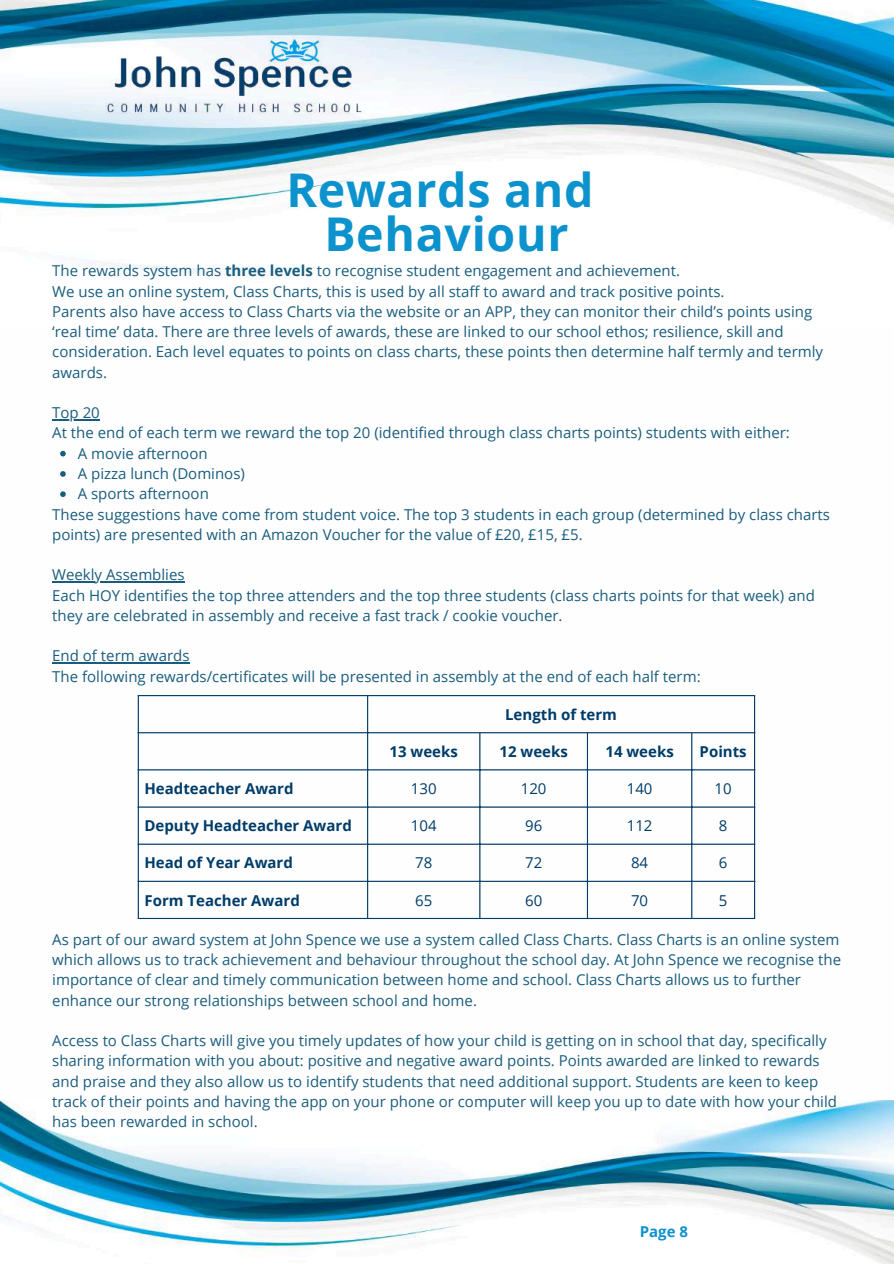
<style>
.page{position:relative;width:894px;height:1264px;background:#fff}
.page>*{position:absolute;margin:0;border:0;box-sizing:border-box;transform-origin:0 0}
.t1{font:700 46.5px/43.8px "Open Sans";letter-spacing:.015em;color:#0c93ce;text-align:center}
.t2{font:15px/20.2px "Open Sans";color:#195d7e}
.t3{font:700 15px "Open Sans";color:#003c69}
.t4{font:15px "Open Sans";color:#003c69}
.t5{font:700 15px "Open Sans";color:#0c93ce}
.s1{font-weight:700}
</style>
<div class="page">
<img style="left:0;top:1100px;width:893px;height:163px">
<img style="left:0;top:0;width:893px;height:274px">
<img style="left:94px;top:24px;width:280px;height:103px">
<hr style="left:52px;top:419px;width:48px;height:1px;background:#195d7e">
<svg style="left:60px;top:451px;width:6px;height:5px"></svg>
<svg style="left:60px;top:471px;width:6px;height:6px"></svg>
<svg style="left:60px;top:491px;width:6px;height:6px"></svg>
<hr style="left:52px;top:581px;width:133px;height:1px;background:#195d7e">
<hr style="left:52px;top:662px;width:137px;height:1px;background:#195d7e">
<hr style="left:138px;top:696px;width:1px;height:221px;background:#003c69">
<hr style="left:367px;top:696px;width:1px;height:221px;background:#003c69">
<hr style="left:479px;top:733px;width:1px;height:184px;background:#003c69">
<hr style="left:586px;top:733px;width:2px;height:184px;background:#003c69">
<hr style="left:691px;top:733px;width:1px;height:184px;background:#003c69">
<hr style="left:753px;top:696px;width:2px;height:221px;background:#003c69">
<hr style="left:138px;top:695px;width:617px;height:1px;background:#003c69">
<hr style="left:138px;top:732px;width:617px;height:1px;background:#003c69">
<hr style="left:138px;top:769px;width:617px;height:1px;background:#003c69">
<hr style="left:138px;top:806px;width:617px;height:1px;background:#003c69">
<hr style="left:138px;top:843px;width:617px;height:1px;background:#003c69">
<hr style="left:138px;top:880px;width:617px;height:1px;background:#003c69">
<hr style="left:138px;top:917px;width:617px;height:2px;background:#003c69">
<h1 class="t1" style="left:286px;top:167px;width:308px">Rewards and<br>Behaviour</h1>
<p class="t2" style="left:52px;top:260px;width:772px">The rewards system has <span class="s1">three levels</span> to recognise student engagement and achievement.<br>We use an online system, Class Charts, this is used by all staff to award and track positive points.<br>Parents also have access to Class Charts via the website or an APP, they can monitor their child’s points using ‘real time’ data. There are three levels of awards, these are linked to our school ethos; resilience, skill and consideration. Each level equates to points on class charts, these points then determine half termly and termly awards.</p>
<p class="t2" style="left:52px;top:402px;width:49px">Top 20</p>
<p class="t2" style="left:52px;top:422px;width:739px">At the end of each term we reward the top 20 (identified through class charts points) students with either:</p>
<p class="t2" style="left:78px;top:443px;width:131px">A movie afternoon</p>
<p class="t2" style="left:78px;top:463px;width:169px">A pizza lunch (Dominos)</p>
<p class="t2" style="left:78px;top:483px;width:132px">A sports afternoon</p>
<p class="t2" style="left:52px;top:503px;width:779px">These suggestions have come from student voice. The top 3 students in each group (determined by class charts</p>
<p class="t2" style="left:52px;top:524px;width:532px">points) are presented with an Amazon Voucher for the value of £20, £15, £5.</p>
<p class="t2" style="left:52px;top:564px;width:764px">Weekly Assemblies<br>Each HOY identifies the top three attenders and the top three students (class charts points for that week) and they are celebrated in assembly and receive a fast track / cookie voucher.</p>
<p class="t2" style="left:52px;top:645px;width:649px">End of term awards<br>The following rewards/certificates will be presented in assembly at the end of each half term:</p>
<p class="t3" style="left:505px;top:703px;width:113px">Length of term</p>
<p class="t3" style="left:389px;top:741px;width:70px">13 weeks</p>
<p class="t3" style="left:499px;top:741px;width:70px">12 weeks</p>
<p class="t3" style="left:605px;top:741px;width:70px">14 weeks</p>
<p class="t3" style="left:699px;top:741px;width:49px">Points</p>
<p class="t3" style="left:144px;top:778px;width:150px">Headteacher Award</p>
<p class="t4" style="left:411px;top:778px;width:27px">130</p>
<p class="t4" style="left:520px;top:778px;width:27px">120</p>
<p class="t4" style="left:626px;top:778px;width:27px">140</p>
<p class="t4" style="left:714px;top:778px;width:19px">10</p>
<p class="t3" style="left:144px;top:815px;width:209px">Deputy Headteacher Award</p>
<p class="t4" style="left:411px;top:815px;width:27px">104</p>
<p class="t4" style="left:525px;top:815px;width:19px">96</p>
<p class="t4" style="left:626px;top:815px;width:27px">112</p>
<p class="t4" style="left:718px;top:815px;width:10px">8</p>
<p class="t3" style="left:144px;top:852px;width:150px">Head of Year Award</p>
<p class="t4" style="left:415px;top:852px;width:19px">78</p>
<p class="t4" style="left:525px;top:852px;width:19px">72</p>
<p class="t4" style="left:631px;top:852px;width:19px">84</p>
<p class="t4" style="left:718px;top:852px;width:10px">6</p>
<p class="t3" style="left:144px;top:889px;width:157px">Form Teacher Award</p>
<p class="t4" style="left:415px;top:889px;width:19px">65</p>
<p class="t4" style="left:525px;top:889px;width:19px">60</p>
<p class="t4" style="left:631px;top:889px;width:19px">70</p>
<p class="t4" style="left:718px;top:889px;width:10px">5</p>
<p class="t2" style="left:52px;top:929px;width:790px">As part of our award system at John Spence we use a system called Class Charts. Class Charts is an online system which allows us to track achievement and behaviour throughout the school day. At John Spence we recognise the importance of clear and timely communication between home and school. Class Charts allows us to further enhance our strong relationships between school and home.</p>
<p class="t2" style="left:52px;top:1030px;width:786px">Access to Class Charts will give you timely updates of how your child is getting on in school that day, specifically sharing information with you about: positive and negative award points. Points awarded are linked to rewards and praise and they also allow us to identify students that need additional support. Students are keen to keep track of their points and having the app on your phone or computer will keep you up to date with how your child has been rewarded in school.</p>
<p class="t5" style="left:639px;top:1220px;width:50px">Page 8</p>
</div>
